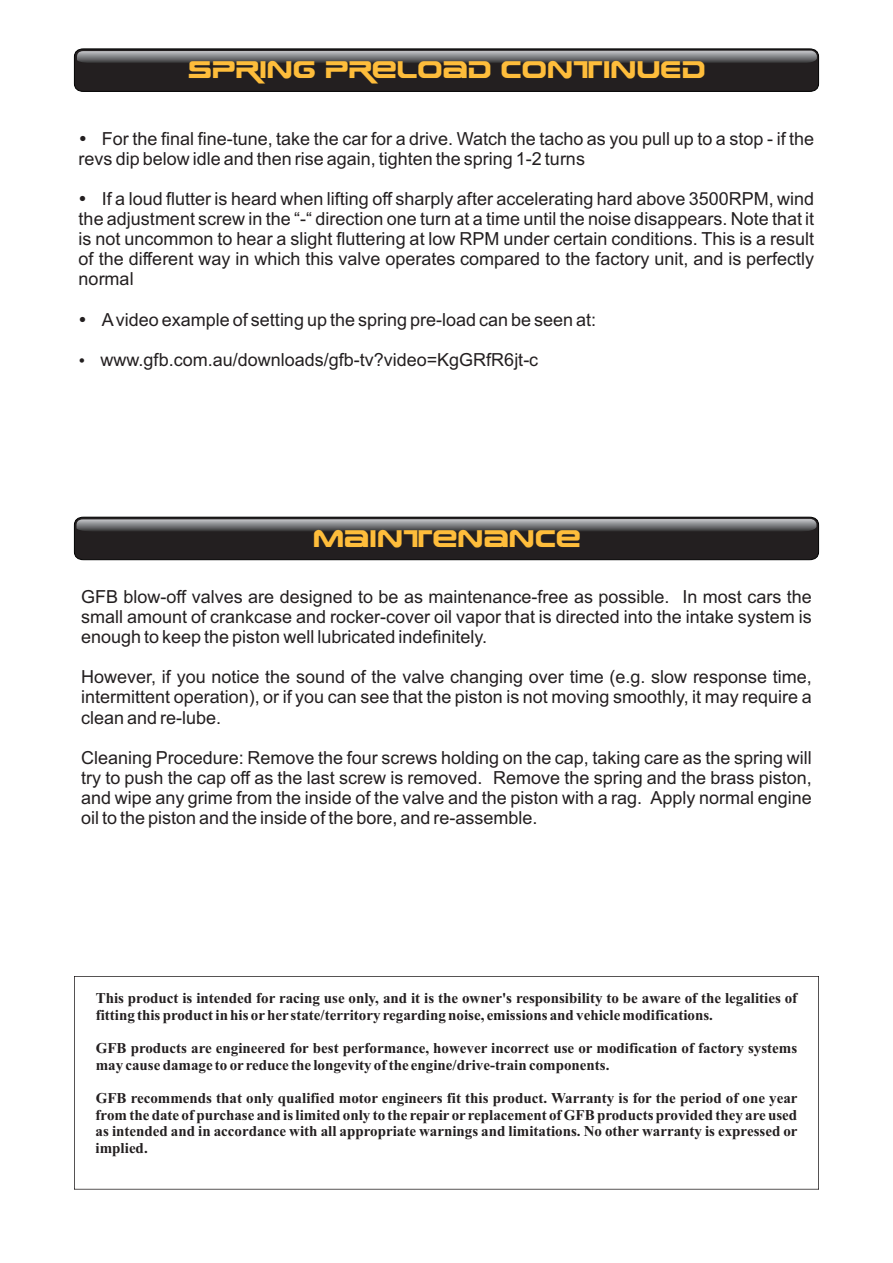
<style>
.page{position:relative;width:893px;height:1263px;background:#fff}
.page>*{position:absolute;margin:0;border:0;box-sizing:border-box;transform-origin:0 0}
.t1{font:24px "Earth Normal";color:#febd3b}
.t2{font:18px/20.1px "Arial";color:#231f20;text-align:justify}
.t3{font:700 15px/16.6px "Times New Roman";color:#231f20}
</style>
<div class="page">
<svg style="left:74px;top:976px;width:745px;height:213px"></svg>
<svg style="left:74px;top:517px;width:745px;height:43px;background:#3c393b"></svg>
<svg style="left:74px;top:49px;width:745px;height:43px;background:#3b393a"></svg>
<h1 class="t1" style="left:188px;top:61px;width:519px">SPRING PRELOAD CONTINUED</h1>
<p class="t2" style="left:79px;top:130px;width:737px">•For the final fine-tune, take the car for a drive. Watch the tacho as you pull up to a stop - if the revs dip below idle and then rise again, tighten the spring 1-2 turns</p>
<p class="t2" style="left:79px;top:190px;width:737px">•If a loud flutter is heard when lifting off sharply after accelerating hard above 3500RPM, wind the adjustment screw in the “-“ direction one turn at a time until the noise disappears. Note that it is not uncommon to hear a slight fluttering at low RPM under certain conditions. This is a result of the different way in which this valve operates compared to the factory unit, and is perfectly normal</p>
<p class="t2" style="left:79px;top:311px;width:519px">•Avideo example of setting up the spring pre-load can be seen at:</p>
<p class="t2" style="left:79px;top:351px;width:461px">•www.gfb.com.au/downloads/gfb-tv?video=KgGRfR6jt-c</p>
<h1 class="t1" style="left:313px;top:530px;width:269px">MAINTENANCE</h1>
<p class="t2" style="left:81px;top:588px;width:732px">GFB blow-off valves are designed to be as maintenance-free as possible. In most cars the small amount of crankcase and rocker-cover oil vapor that is directed into the intake system is enough to keep the piston well lubricated indefinitely.</p>
<p class="t2" style="left:81px;top:669px;width:732px">However, if you notice the sound of the valve changing over time (e.g. slow response time, intermittent operation), or if you can see that the piston is not moving smoothly, it may require a clean and re-lube.</p>
<p class="t2" style="left:81px;top:749px;width:732px">Cleaning Procedure: Remove the four screws holding on the cap, taking care as the spring will try to push the cap off as the last screw is removed. Remove the spring and the brass piston, and wipe any grime from the inside of the valve and the piston with a rag. Apply normal engine oil to the piston and the inside of the bore, and re-assemble.</p>
<p class="t3" style="left:96px;top:991px;width:703px">This product is intended for racing use only, and it is the owner's responsibility to be aware of the legalities of fitting this product in his orher state/territory regarding noise, emissions and vehicle modifications.</p>
<p class="t3" style="left:96px;top:1041px;width:703px">GFB products are engineered for best performance, however incorrect use or modification of factory systems may cause damage to or reduce the longevity of the engine/drive-train components.</p>
<p class="t3" style="left:96px;top:1091px;width:703px;text-align:justify">GFB recommends that only qualified motor engineers fit this product. Warranty is for the period of one year from the date of purchase and is limited only to the repair or replacement of GFB products provided they are used as intended and in accordance with all appropriate warnings and limitations. No other warranty is expressed or implied.</p>
</div>
